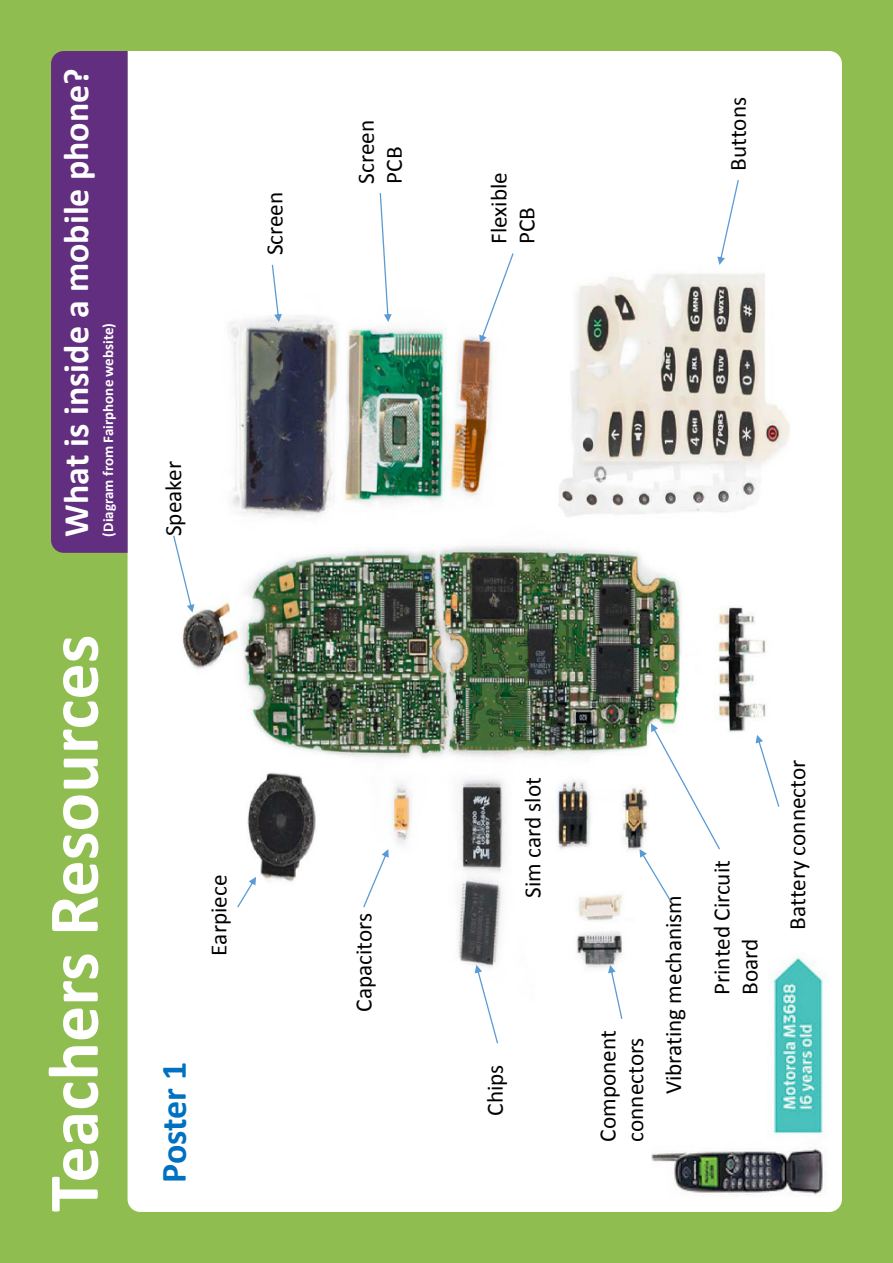
<style>
.page{position:relative;width:893px;height:1263px;background:#8fbd50}
.page>*{position:absolute;margin:0;border:0;box-sizing:border-box;transform-origin:0 0}
.List_Paragraph{font:700 72px "Calibri";color:#fff}
.t1{font:700 36px "Calibri";color:#fff}
.List_Paragraph-2{font:700 36px "Calibri";letter-spacing:-.01em;color:#0070c0}
.t2{font:23.25px/27.9px "Calibri";color:#000}
.t3{font:700 15px "Calibri";color:#fff}
</style>
<div class="page">
<div style="left:128px;top:51px;width:714px;height:1161px;background:#fff"></div>
<div style="left:130px;top:51px;width:698px;height:1100px;background:#fff"></div>
<img style="left:173px;top:264px;width:617px;height:755px">
<svg style="left:363px;top:849px;width:26px;height:58px"></svg>
<svg style="left:173px;top:536px;width:21px;height:76px"></svg>
<svg style="left:717px;top:180px;width:22px;height:85px"></svg>
<svg style="left:479px;top:253px;width:35px;height:90px"></svg>
<svg style="left:272px;top:265px;width:10px;height:57px"></svg>
<svg style="left:380px;top:193px;width:12px;height:129px"></svg>
<svg style="left:756px;top:735px;width:23px;height:72px"></svg>
<svg style="left:475px;top:965px;width:23px;height:78px"></svg>
<svg style="left:608px;top:965px;width:14px;height:54px"></svg>
<svg style="left:639px;top:723px;width:81px;height:178px"></svg>
<svg style="left:237px;top:877px;width:19px;height:30px"></svg>
<div style="left:51px;top:51px;width:77px;height:502px;background:#622e80"></div>
<img style="left:650px;top:949px;width:178px;height:248px">
<p class="t1" style="left:54px;top:536px;width:470px;rotate:-90deg">What is inside a mobile phone?</p>
<p class="t3" style="left:99px;top:536px;width:215px;rotate:-90deg">(Diagram from Fairphone website)</p>
<p class="List_Paragraph" style="left:29px;top:1212px;width:579px;rotate:-90deg">Teachers Resources</p>
<p class="t2" style="left:260px;top:255px;width:65px;rotate:-90deg">Screen</p>
<p class="t2" style="left:159px;top:536px;width:77px;rotate:-90deg">Speaker</p>
<p class="t2" style="left:204px;top:956px;width:82px;rotate:-90deg">Earpiece</p>
<p class="List_Paragraph-2" style="left:151px;top:1183px;width:123px;rotate:-90deg">Poster 1</p>
<p class="t2" style="left:351px;top:184px;width:65px;rotate:-90deg">Screen<br>PCB</p>
<p class="t2" style="left:349px;top:1011px;width:100px;rotate:-90deg">Capacitors</p>
<p class="t2" style="left:484px;top:244px;width:73px;rotate:-90deg">Flexible<br>PCB</p>
<p class="t2" style="left:723px;top:171px;width:75px;rotate:-90deg">Buttons</p>
<p class="t2" style="left:518px;top:898px;width:122px;rotate:-90deg">Sim card slot</p>
<p class="t2" style="left:480px;top:1115px;width:53px;rotate:-90deg">Chips</p>
<p class="t2" style="left:593px;top:1142px;width:113px;rotate:-90deg">Component connectors</p>
<p class="t2" style="left:658px;top:1094px;width:201px;rotate:-90deg">Vibrating mechanism</p>
<p class="t2" style="left:707px;top:995px;width:136px;rotate:-90deg">Printed Circuit<br>Board</p>
<p class="t2" style="left:782px;top:929px;width:171px;rotate:-90deg">Battery connector</p>
</div>
